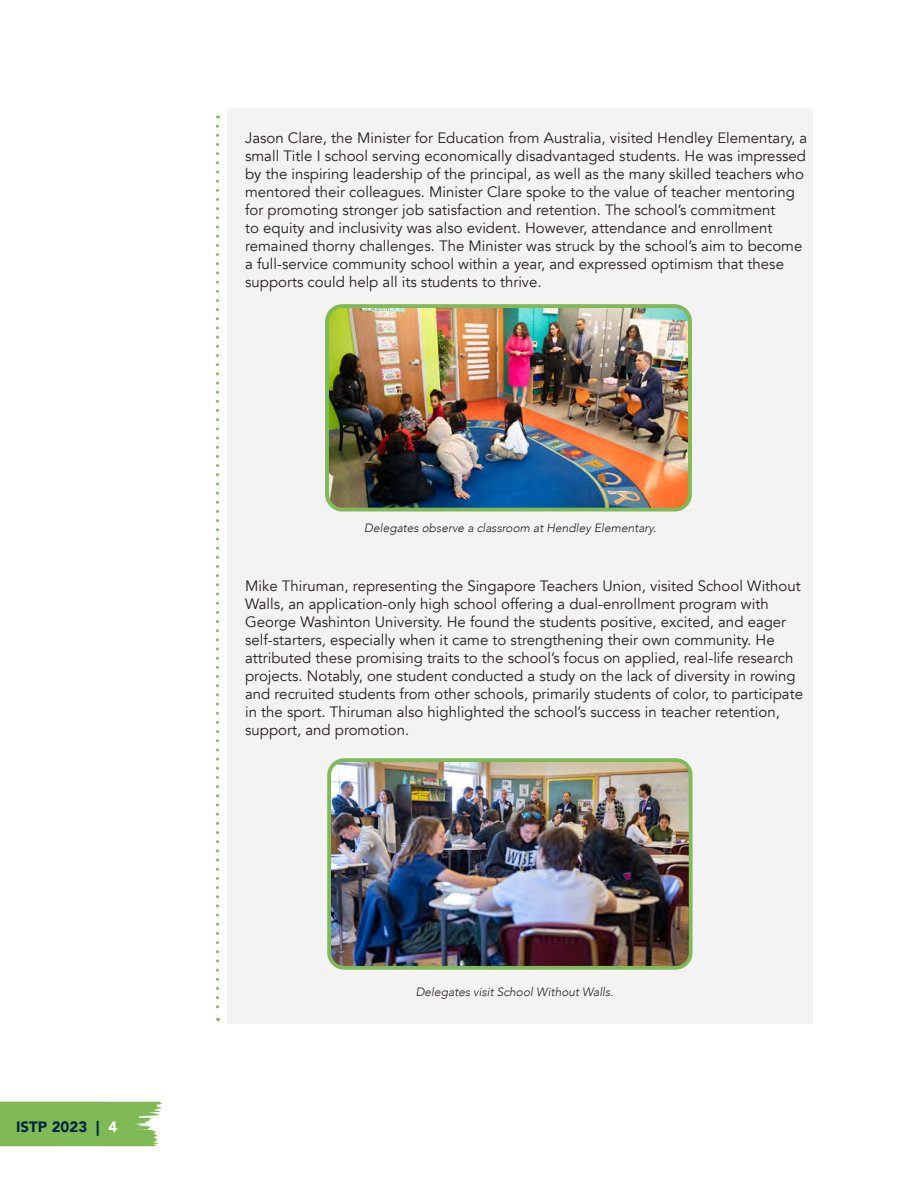
<style>
.page{position:relative;width:918px;height:1188px;background:#fff}
.page>*{position:absolute;margin:0;border:0;box-sizing:border-box;transform-origin:0 0}
.t1{font:15px/18px "Avenir";color:#231f20}
.t2{font:900 15px "Avenir";color:#012440}
.t3{font:italic 300 12px "Avenir";color:#231f20}
.s1{color:#fff}
</style>
<div class="page">
<div style="left:0;top:1102px;width:162px;height:44px;background:#7fba56"></div>
<div style="left:227px;top:108px;width:586px;height:916px;background:#f3f3f4"></div>
<svg style="left:216px;top:126px;width:3px;height:895px"></svg>
<img style="left:330px;top:309px;width:357px;height:201px">
<div style="left:325px;top:304px;width:367px;height:207px;border:4px solid #7fba56;border-radius:15px"></div>
<img style="left:332px;top:763px;width:356px;height:202px">
<div style="left:327px;top:758px;width:366px;height:212px;border:4px solid #7fba56;border-radius:15px"></div>
<p class="t2" style="left:16px;top:1114px;width:103px">ISTP 2023 | <span class="s1">4</span></p>
<p class="t1" style="left:245px;top:129px;width:564px">Jason Clare, the Minister for Education from Australia, visited Hendley Elementary, a small Title I school serving economically disadvantaged students. He was impressed by the inspiring leadership of the principal, as well as the many skilled teachers who mentored their colleagues. Minister Clare spoke to the value of teacher mentoring for promoting stronger job satisfaction and retention. The school’s commitment<br>to equity and inclusivity was also evident. However, attendance and enrollment remained thorny challenges. The Minister was struck by the school’s aim to become a full-service community school within a year, and expressed optimism that these supports could help all its students to thrive.</p>
<p class="t3" style="left:364px;top:520px;width:293px">Delegates observe a classroom at Hendley Elementary.</p>
<p class="t1" style="left:245px;top:577px;width:559px">Mike Thiruman, representing the Singapore Teachers Union, visited School Without Walls, an application-only high school offering a dual-enrollment program with George Washinton University. He found the students positive, excited, and eager self-starters, especially when it came to strengthening their own community. He attributed these promising traits to the school’s focus on applied, real-life research projects. Notably, one student conducted a study on the lack of diversity in rowing and recruited students from other schools, primarily students of color, to participate in the sport. Thiruman also highlighted the school’s success in teacher retention, support, and promotion.</p>
<p class="t3" style="left:416px;top:985px;width:199px">Delegates visit School Without Walls.</p>
</div>
